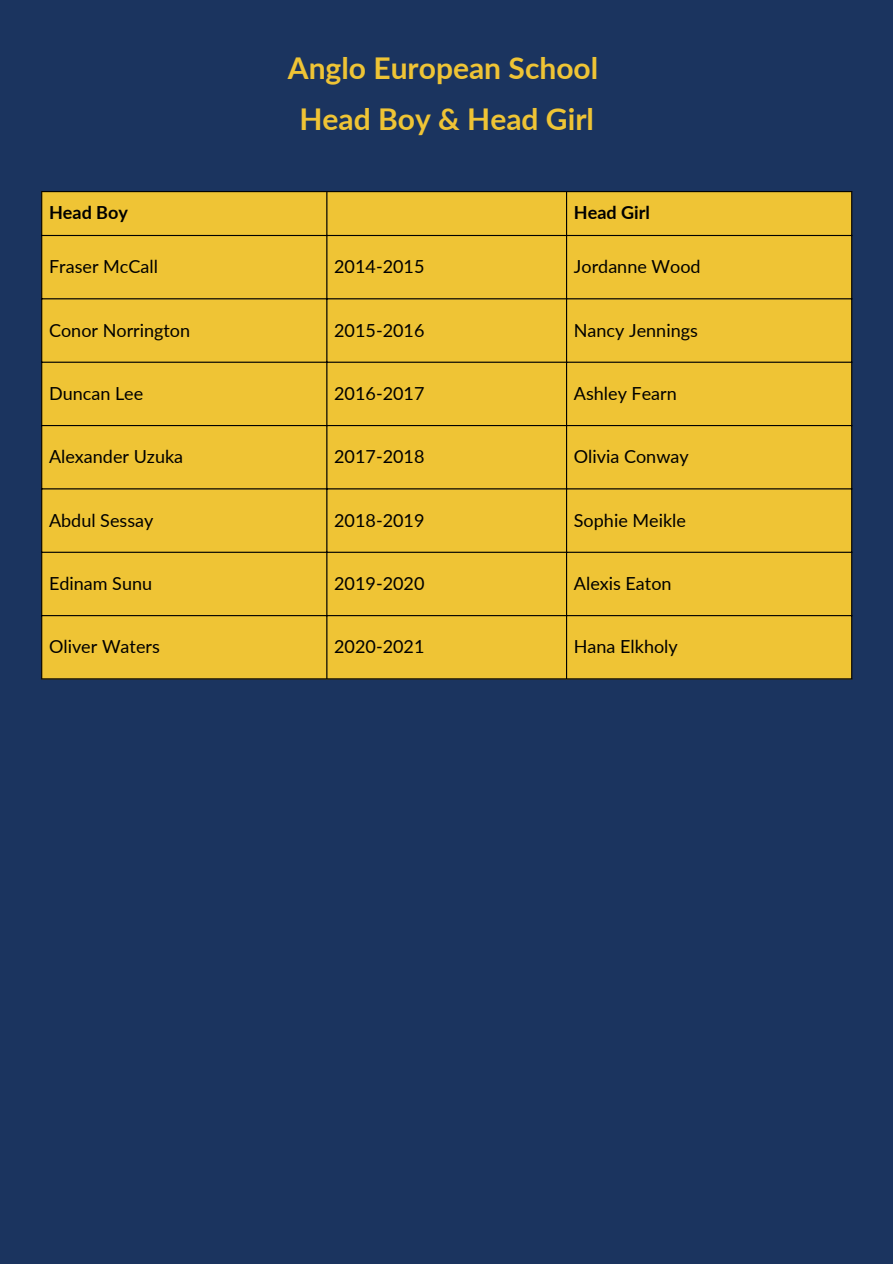
<style>
.page{position:relative;width:893px;height:1264px;background:#fff}
.page>*{position:absolute;margin:0;border:0;box-sizing:border-box;transform-origin:0 0}
.t1{font:700 30px "Lato";color:#efc435}
.t2{font:18px "Lato";color:#000}
.t3{font:700 18px "Lato";color:#000}
</style>
<div class="page">
<div style="left:0;top:0;width:892px;height:1263px;background:#1b345f"></div>
<div style="left:42px;top:192px;width:809px;height:486px;background:#efc435"></div>
<hr style="left:41px;top:192px;width:1px;height:486px;background:#000">
<hr style="left:326px;top:192px;width:1px;height:486px;background:#000">
<hr style="left:566px;top:192px;width:1px;height:486px;background:#000">
<hr style="left:851px;top:192px;width:1px;height:486px;background:#000">
<hr style="left:41px;top:191px;width:811px;height:1px;background:#000">
<hr style="left:41px;top:235px;width:811px;height:1px;background:#000">
<hr style="left:41px;top:298px;width:811px;height:1px;background:#000">
<hr style="left:41px;top:361px;width:811px;height:2px;background:#000">
<hr style="left:41px;top:425px;width:811px;height:1px;background:#000">
<hr style="left:41px;top:488px;width:811px;height:1px;background:#000">
<hr style="left:41px;top:551px;width:811px;height:2px;background:#000">
<hr style="left:41px;top:615px;width:811px;height:1px;background:#000">
<hr style="left:41px;top:678px;width:811px;height:1px;background:#000">
<p class="t1" style="left:288px;top:50px;width:312px">Anglo European School</p>
<p class="t1" style="left:299px;top:101px;width:296px">Head Boy &amp; Head Girl</p>
<h1 class="t3" style="left:49px;top:201px;width:80px">Head Boy</h1>
<p class="t3" style="left:574px;top:201px;width:78px">Head Girl</p>
<p class="t2" style="left:49px;top:255px;width:110px">Fraser McCall</p>
<p class="t2" style="left:334px;top:255px;width:92px">2014-2015</p>
<p class="t2" style="left:574px;top:255px;width:128px">Jordanne Wood</p>
<p class="t2" style="left:49px;top:319px;width:143px">Conor Norrington</p>
<p class="t2" style="left:334px;top:319px;width:92px">2015-2016</p>
<p class="t2" style="left:574px;top:319px;width:125px">Nancy Jennings</p>
<p class="t2" style="left:49px;top:382px;width:96px">Duncan Lee</p>
<p class="t2" style="left:334px;top:382px;width:92px">2016-2017</p>
<p class="t2" style="left:574px;top:382px;width:104px">Ashley Fearn</p>
<p class="t2" style="left:49px;top:445px;width:136px">Alexander Uzuka</p>
<p class="t2" style="left:334px;top:445px;width:92px">2017-2018</p>
<p class="t2" style="left:574px;top:445px;width:116px">Olivia Conway</p>
<p class="t2" style="left:49px;top:509px;width:106px">Abdul Sessay</p>
<p class="t2" style="left:334px;top:509px;width:92px">2018-2019</p>
<p class="t2" style="left:574px;top:509px;width:113px">Sophie Meikle</p>
<p class="t2" style="left:49px;top:572px;width:105px">Edinam Sunu</p>
<p class="t2" style="left:334px;top:572px;width:92px">2019-2020</p>
<p class="t2" style="left:574px;top:572px;width:99px">Alexis Eaton</p>
<p class="t2" style="left:49px;top:635px;width:112px">Oliver Waters</p>
<p class="t2" style="left:334px;top:635px;width:92px">2020-2021</p>
<p class="t2" style="left:574px;top:635px;width:105px">Hana Elkholy</p>
</div>
